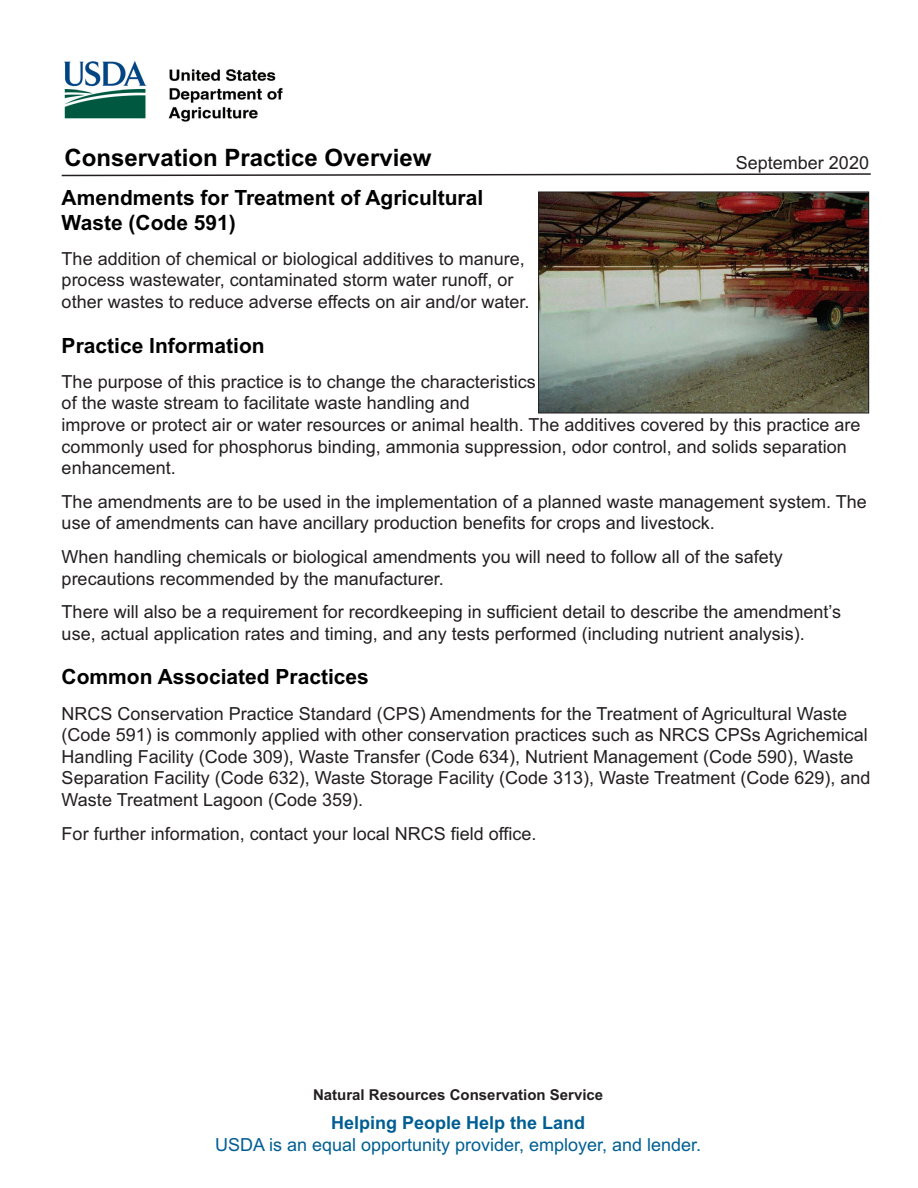
<style>
.page{position:relative;width:918px;height:1188px;background:#fff}
.page>*{position:absolute;margin:0;border:0;box-sizing:border-box;transform-origin:0 0}
.Topic{font:700 24px "Arial";color:#000}
.Topic-2{font:700 21px/25.2px "Arial";color:#000}
.t1{font:18px/21.6px "Arial";color:#231f20}
.t2{font:18px "Arial";color:#005e93}
.t3{font:700 18px "Arial";color:#005e93}
.t4{font:700 15px "Arial";color:#231f20}
</style>
<div class="page">
<svg style="left:61px;top:173px;width:810px;height:4px"></svg>
<img style="left:64px;top:61px;width:219px;height:61px">
<img style="left:540px;top:194px;width:327px;height:217px">
<div style="left:538px;top:192px;width:331px;height:221px;border:1px solid #231f20"></div>
<h2 class="Topic" style="left:65px;top:148px;width:368px">Conservation Practice Overview</h2>
<h2 class="Topic-2" style="left:62px;top:187px;width:423px">Amendments for Treatment of Agricultural<br>Waste (Code 591)</h2>
<p class="t1" style="left:62px;top:249px;width:469px">The addition of chemical or biological additives to manure, process wastewater, contaminated storm water runoff, or other wastes to reduce adverse effects on air and/or water.</p>
<h2 class="Topic-2" style="left:62px;top:335px;width:205px">Practice Information</h2>
<p class="t1" style="left:62px;top:372px;width:800px">The purpose of this practice is to change the characteristics<br>of the waste stream to facilitate waste handling and<br>improve or protect air or water resources or animal health. The additives covered by this practice are commonly used for phosphorus binding, ammonia suppression, odor control, and solids separation enhancement.</p>
<p class="t1" style="left:62px;top:492px;width:807px">The amendments are to be used in the implementation of a planned waste management system. The use of amendments can have ancillary production benefits for crops and livestock.</p>
<p class="t1" style="left:62px;top:548px;width:723px">When handling chemicals or biological amendments you will need to follow all of the safety precautions recommended by the manufacturer.</p>
<p class="t1" style="left:62px;top:603px;width:781px">There will also be a requirement for recordkeeping in sufficient detail to describe the amendment’s use, actual application rates and timing, and any tests performed (including nutrient analysis).</p>
<h2 class="Topic-2" style="left:62px;top:667px;width:309px">Common Associated Practices</h2>
<p class="t1" style="left:62px;top:704px;width:810px">NRCS Conservation Practice Standard (CPS) Amendments for the Treatment of Agricultural Waste (Code 591) is commonly applied with other conservation practices such as NRCS CPSs Agrichemical Handling Facility (Code 309), Waste Transfer (Code 634), Nutrient Management (Code 590), Waste Separation Facility (Code 632), Waste Storage Facility (Code 313), Waste Treatment (Code 629), and Waste Treatment Lagoon (Code 359).</p>
<p class="t1" style="left:62px;top:824px;width:476px">For further information, contact your local NRCS field office.</p>
<p class="t1" style="left:736px;top:154px;width:135px">September 2020</p>
<p class="t4" style="left:313px;top:1089px;width:292px">Natural Resources Conservation Service</p>
<p class="t3" style="left:331px;top:1116px;width:256px">Helping People Help the Land</p>
<p class="t2" style="left:215px;top:1138px;width:488px">USDA is an equal opportunity provider, employer, and lender.</p>
</div>
